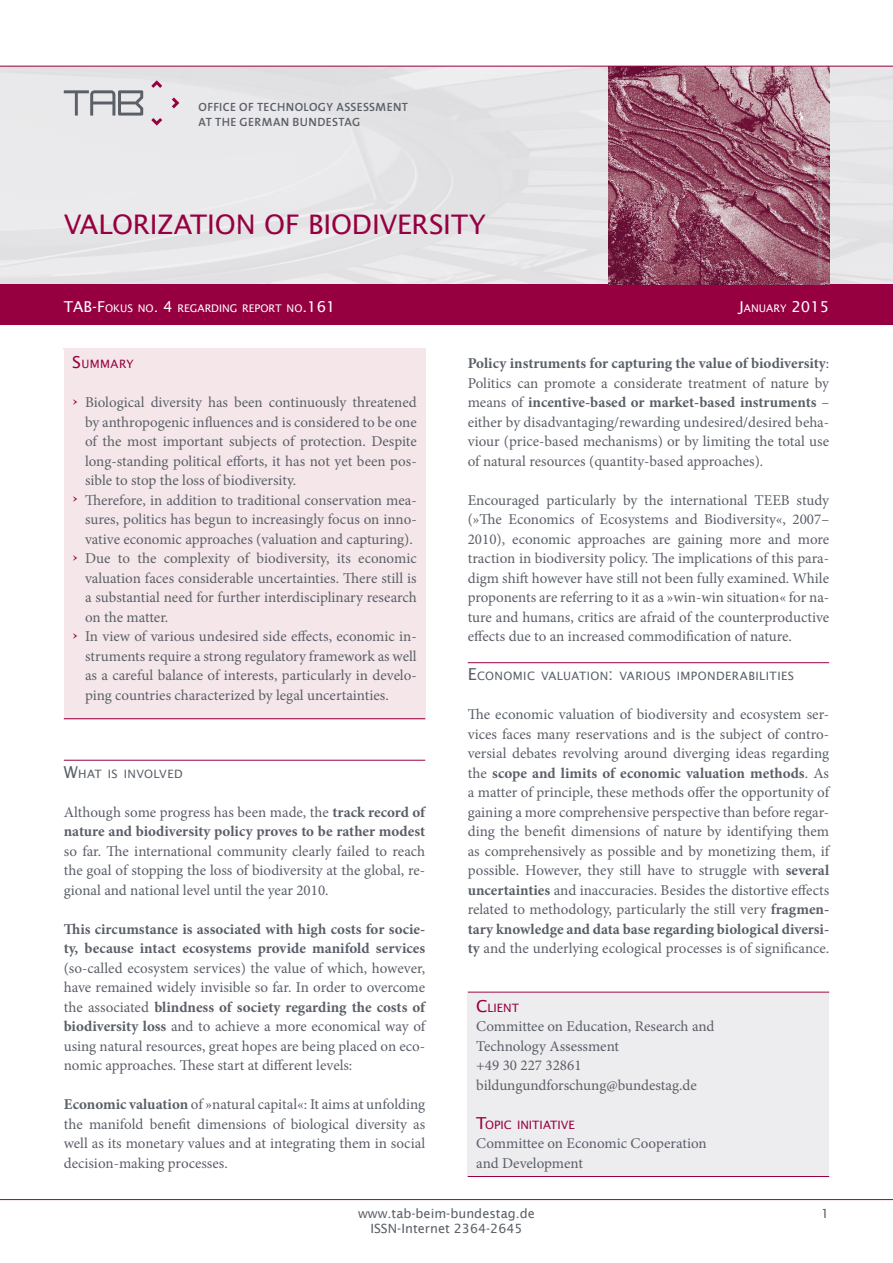
<style>
.page{position:relative;width:893px;height:1263px;background:#fff}
.page>*{position:absolute;margin:0;border:0;box-sizing:border-box;transform-origin:0 0}
.t1{font:27px "Lucida Sans";letter-spacing:-.005em;color:#960041}
.t2{font:15px/19.5px "Minion Pro";color:#5a5f68;text-align:justify}
.t3{font:700 15px/19.5px "Minion Pro";color:#5a5f68}
.t4{font:12.75px/15.3px "Lucida Sans";color:#5a5f68;text-align:center}
.t5{font:600 12px/14.4px "The Sans";letter-spacing:.03em;color:#5a5f68}
.t6{font:11.55px "Lucida Sans";letter-spacing:.035em;color:#5a5f68}
.t7{font:11.55px "Lucida Sans";color:#960041}
.t8{font:10.5px "Lucida Sans";color:#fff}
.t9{font:7.5px "Minion Pro";color:#a9a7ac}
.s1{font-size:15px}
.s2{font-size:16.5px}
.s3{font-size:13.5px;color:#960041}
.s4{font-weight:400}
.s5{font-weight:700}
</style>
<div class="page">
<div style="left:0;top:67px;width:893px;height:218px;background:#e8e7e9"></div>
<svg style="left:64px;top:90px;width:79px;height:26px;background:#b7b8bd"></svg>
<svg style="left:172px;top:98px;width:7px;height:10px"></svg>
<svg style="left:151px;top:80px;width:11px;height:8px"></svg>
<svg style="left:151px;top:118px;width:11px;height:7px"></svg>
<div style="left:0;top:285px;width:893px;height:40px;background:#960041"></div>
<div style="left:64px;top:349px;width:361px;height:370px;background:#f5e7e9"></div>
<hr style="left:64px;top:348px;width:361px;height:1px;background:#960041">
<hr style="left:64px;top:718px;width:361px;height:1px;background:#960041">
<img style="left:608px;top:67px;width:221px;height:218px">
<hr style="left:0;top:1199px;width:893px;height:1px;background:#960041">
<hr style="left:0;top:66px;width:893px;height:1px;background:#960041">
<div style="left:468px;top:992px;width:361px;height:184px;background:#edecee"></div>
<hr style="left:468px;top:1176px;width:361px;height:1px;background:#960041">
<hr style="left:468px;top:992px;width:361px;height:1px;background:#960041">
<hr style="left:64px;top:760px;width:361px;height:1px;background:#960041">
<hr style="left:468px;top:662px;width:361px;height:1px;background:#960041">
<p class="t5" style="left:199px;top:100px;width:211px">OFFICE OF TECHNOLOGY ASSESSMENT<br>AT THE GERMAN BUNDESTAG</p>
<h1 class="t1" style="left:64px;top:209px;width:424px">VALORIZATION OF BIODIVERSITY</h1>
<p class="t9" style="left:814px;top:280px;width:119px;rotate:-90deg">© JialiangGao www.peace-on-earth.org</p>
<p class="t8" style="left:64px;top:302px;width:273px"><span class="s1">TAB-F</span>OKUS NO<span class="s1">. 4</span> REGARDING REPORT NO<span class="s1">.161</span></p>
<p class="t8" style="left:739px;top:302px;width:92px"><span class="s1">J</span>ANUARY <span class="s1">2015</span></p>
<p class="t7" style="left:72px;top:357px;width:63px"><span class="s2">S</span>UMMARY</p>
<p class="t2" style="left:72px;top:393px;width:346px"><span class="s3">›</span> Biological diversity has been continuously threatened</p>
<p class="t2" style="left:85px;top:412px;width:333px">by anthropogenic influences and is considered to be one</p>
<p class="t2" style="left:85px;top:432px;width:333px">of the most important subjects of protection. Despite</p>
<p class="t2" style="left:85px;top:451px;width:333px">long-standing political efforts, it has not yet been pos-</p>
<p class="t2" style="left:85px;top:471px;width:213px">sible to stop the loss of biodiversity.</p>
<p class="t2" style="left:72px;top:490px;width:346px"><span class="s3">›</span> Therefore, in addition to traditional conservation mea-</p>
<p class="t2" style="left:85px;top:510px;width:333px">sures, politics has begun to increasingly focus on inno-</p>
<p class="t2" style="left:85px;top:529px;width:329px">vative economic approaches (valuation and capturing).</p>
<p class="t2" style="left:72px;top:549px;width:346px"><span class="s3">›</span> Due to the complexity of biodiversity, its economic</p>
<p class="t2" style="left:85px;top:568px;width:333px">valuation faces considerable uncertainties. There still is</p>
<p class="t2" style="left:85px;top:588px;width:333px">a substantial need for further interdisciplinary research</p>
<p class="t2" style="left:85px;top:607px;width:85px">on the matter.</p>
<p class="t2" style="left:72px;top:627px;width:346px"><span class="s3">›</span> In view of various undesired side effects, economic in-</p>
<p class="t2" style="left:85px;top:646px;width:333px">struments require a strong regulatory framework as well</p>
<p class="t2" style="left:85px;top:666px;width:333px">as a careful balance of interests, particularly in develo-</p>
<p class="t2" style="left:85px;top:685px;width:305px">ping countries characterized by legal uncertainties.</p>
<p class="t6" style="left:64px;top:767px;width:120px"><span class="s2">W</span>HAT IS INVOLVED</p>
<p class="t3" style="left:64px;top:802px;width:363px"><span class="s4">Although some progress has been made, the</span> track record of nature and biodiversity policy proves to be rather modest</p>
<p class="t2" style="left:64px;top:841px;width:363px">so far. The international community clearly failed to reach the goal of stopping the loss of biodiversity at the global, re&shy;gional and national level until the year 2010.</p>
<p class="t3" style="left:64px;top:919px;width:363px">This circumstance is associated with high costs for socie&shy;ty, because intact ecosystems provide manifold services</p>
<p class="t2" style="left:64px;top:958px;width:363px">(so-called ecosystem services) the value of which, however, have remained widely invisible so far. In order to overcome the associated <span class="s5">blindness of society regarding the costs of biodiversity loss</span> and to achieve a more economical way of using natural resources, great hopes are being placed on eco&shy;nomic approaches. These start at different levels:</p>
<p class="t2" style="left:64px;top:1095px;width:363px"><span class="s5">Economic valuation</span> of »natural capital«: It aims at unfolding the manifold benefit dimensions of biological diversity as well as its monetary values and at integrating them in social decision-making processes.</p>
<p class="t2" style="left:468px;top:354px;width:363px"><span class="s5">Policy instruments for capturing the value of biodiversity</span>:<br>Politics can promote a considerate treatment of nature by means of <span class="s5">incentive-based or market-based instruments</span> – either by disadvantaging/rewarding undesired/desired beha&shy;viour (price-based mechanisms) or by limiting the total use of natural resources (quantity-based approaches).</p>
<p class="t2" style="left:468px;top:490px;width:363px">Encouraged particularly by the international TEEB study (»The Economics of Ecosystems and Biodiversity«, 2007– 2010), economic approaches are gaining more and more traction in biodiversity policy. The implications of this para&shy;digm shift however have still not been fully examined. While proponents are referring to it as a »win-win situation« for na&shy;ture and humans, critics are afraid of the counterproductive effects due to an increased commodification of nature.</p>
<p class="t6" style="left:468px;top:669px;width:328px"><span class="s2">E</span>CONOMIC VALUATION<span class="s2">:</span> VARIOUS IMPONDERABILITIES</p>
<p class="t2" style="left:468px;top:705px;width:363px">The economic valuation of biodiversity and ecosystem ser&shy;vices faces many reservations and is the subject of contro&shy;versial debates revolving around diverging ideas regarding the <span class="s5">scope and limits of economic valuation methods</span>. As a matter of principle, these methods offer the opportunity of gaining a more comprehensive perspective than before regar&shy;ding the benefit dimensions of nature by identifying them as comprehensively as possible and by monetizing them, if possible. However, they still have to struggle with <span class="s5">several uncertainties</span> and inaccuracies. Besides the distortive effects related to methodology, particularly the still very <span class="s5">fragmen&shy;tary knowledge and data base regarding biological diversi&shy;ty</span> and the underlying ecological processes is of significance.</p>
<p class="t7" style="left:476px;top:1001px;width:44px"><span class="s2">C</span>LIENT</p>
<p class="t2" style="left:476px;top:1017px;width:240px;text-align:left">Committee on Education, Research and<br>Technology Assessment<br>+49 30 227 32861 bildungundforschung@bundestag.de</p>
<p class="t7" style="left:476px;top:1118px;width:100px"><span class="s2">T</span>OPIC INITIATIVE</p>
<p class="t2" style="left:476px;top:1134px;width:232px">Committee on Economic Cooperation and Development</p>
<p class="t4" style="left:358px;top:1205px;width:178px">www.tab-beim-bundestag.de<br>ISSN-Internet 2364-2645</p>
<p class="t4" style="left:821px;top:1205px;width:10px">1</p>
</div>
